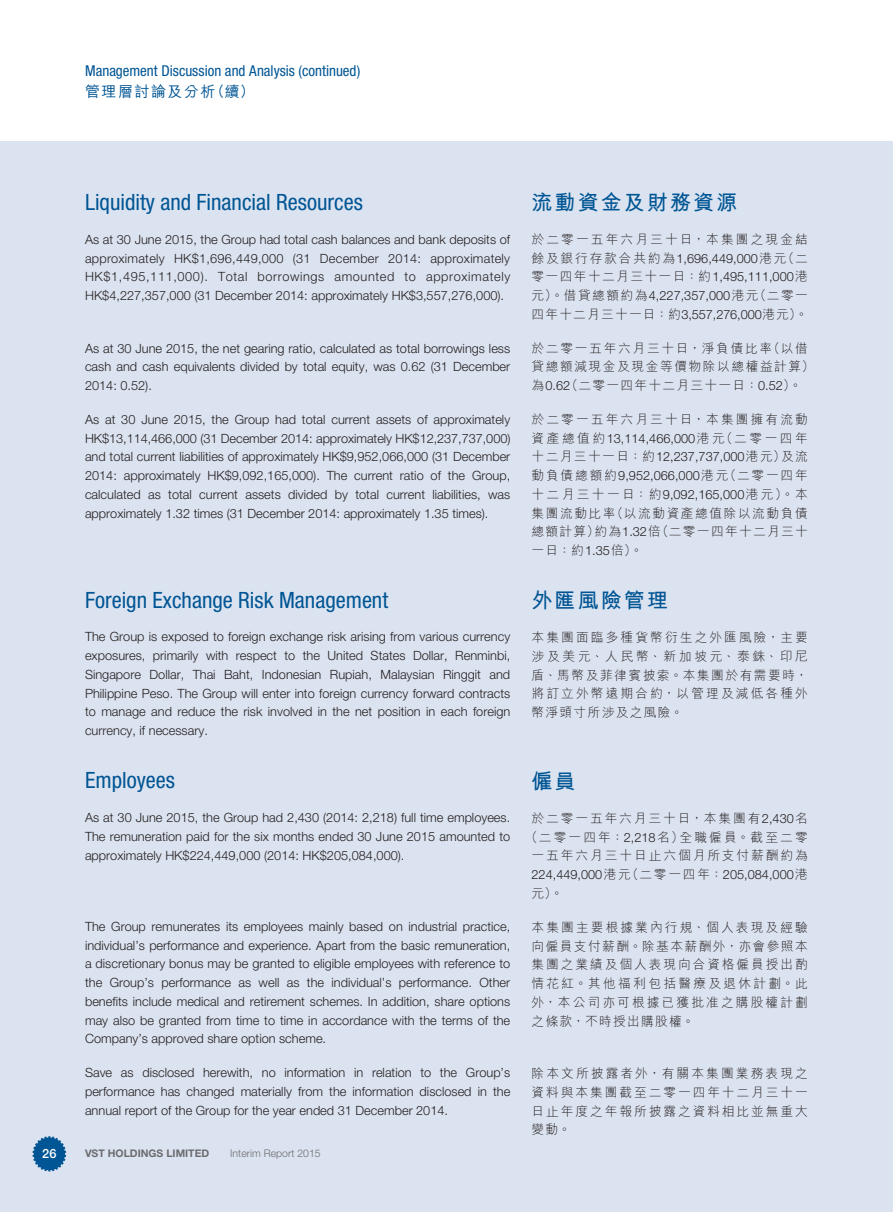
<style>
.page{position:relative;width:893px;height:1212px;background:#dce3f0}
.page>*{position:absolute;margin:0;border:0;box-sizing:border-box;transform-origin:0 0}
.t1{font:condensed 22.5px "Helvetica Neue LT Std";color:#005594}
.t2{font:700 21px "M Hei HK";letter-spacing:.1em;color:#005594}
.t3{font:condensed 15px "Helvetica Neue LT Std";color:#005594}
.t4{font:500 15px "M Hei HK";letter-spacing:.1em;color:#005594}
.t5{font:300 12.75px/18.8px "Helvetica Neue LT Std";color:#231f20;text-align:justify}
.t6{font:300 12.75px/18.8px "M Hei HK";letter-spacing:.145em;color:#231f20;text-align:justify}
.t7{font:300 12.75px/18.8px "M Hei HK";letter-spacing:.12em;color:#231f20}
.t8{font:300 12.75px "M Hei HK";letter-spacing:.165em;color:#231f20}
.t9{font:500 12.75px "Helvetica Neue LT Std";color:#fff}
.t10{font:700 10.5px "Helvetica Neue LT Std";color:#6c6d70}
.t11{font:300 10.5px "Helvetica Neue LT Std";color:#6c6d70}
.s1{font-family:"Helvetica Neue LT Std"}
.s2{font-family:"M Hei HK"}
</style>
<div class="page">
<div style="left:0;top:0;width:893px;height:140px;background:#fff"></div>
<svg style="left:33px;top:1136px;width:33px;height:35px"></svg>
<p class="t3" style="left:85px;top:62px;width:277px">Management Discussion and Analysis (continued)</p>
<p class="t4" style="left:85px;top:80px;width:171px">管理層討論及分析（續）</p>
<h1 class="t1" style="left:85px;top:189px;width:279px">Liquidity and Financial Resources</h1>
<p class="t5" style="left:85px;top:230px;width:427px">As at 30 June 2015, the Group had total cash balances and bank deposits of approximately HK$1,696,449,000 (31 December 2014: approximately HK$1,495,111,000). Total borrowings amounted to approximately HK$4,227,357,000 (31 December 2014: approximately HK$3,557,276,000).</p>
<p class="t5" style="left:85px;top:338px;width:427px">As at 30 June 2015, the net gearing ratio, calculated as total borrowings less cash and cash equivalents divided by total equity, was 0.62 (31 December 2014: 0.52).</p>
<p class="t5" style="left:85px;top:410px;width:427px">As at 30 June 2015, the Group had total current assets of approximately HK$13,114,466,000 (31 December 2014: approximately HK$12,237,737,000) and total current liabilities of approximately HK$9,952,066,000 (31 December 2014: approximately HK$9,092,165,000). The current ratio of the Group, calculated as total current assets divided by total current liabilities, was approximately 1.32 times (31 December 2014: approximately 1.35 times).</p>
<h1 class="t1" style="left:85px;top:587px;width:305px">Foreign Exchange Risk Management</h1>
<p class="t5" style="left:85px;top:627px;width:427px">The Group is exposed to foreign exchange risk arising from various currency exposures, primarily with respect to the United States Dollar, Renminbi, Singapore Dollar, Thai Baht, Indonesian Rupiah, Malaysian Ringgit and Philippine Peso. The Group will enter into foreign currency forward contracts to manage and reduce the risk involved in the net position in each foreign currency, if necessary.</p>
<h1 class="t1" style="left:85px;top:767px;width:91px">Employees</h1>
<p class="t5" style="left:85px;top:808px;width:427px">As at 30 June 2015, the Group had 2,430 (2014: 2,218) full time employees.<br>The remuneration paid for the six months ended 30 June 2015 amounted to approximately HK$224,449,000 (2014: HK$205,084,000).</p>
<p class="t5" style="left:85px;top:917px;width:427px">The Group remunerates its employees mainly based on industrial practice, individual’s performance and experience. Apart from the basic remuneration, a discretionary bonus may be granted to eligible employees with reference to the Group’s performance as well as the individual’s performance. Other benefits include medical and retirement schemes. In addition, share options may also be granted from time to time in accordance with the terms of the Company’s approved share option scheme.</p>
<p class="t5" style="left:85px;top:1063px;width:427px">Save as disclosed herewith, no information in relation to the Group’s performance has changed materially from the information disclosed in the annual report of the Group for the year ended 31 December 2014.</p>
<p class="t9" style="left:42px;top:1146px;width:16px">26</p>
<p class="t10" style="left:85px;top:1146px;width:126px">VST HOLDINGS LIMITED</p>
<p class="t11" style="left:230px;top:1146px;width:92px">Interim Report 2015</p>
<h2 class="t2" style="left:531px;top:187px;width:207px">流動資金及財務資源</h2>
<p class="t6" style="left:531px;top:230px;width:278px">於二零一五年六月三十日，本集團之現金結餘及銀行存款合共約為<span class="s1">1,696,449,000</span>港元（二零一四年十二月三十一日：約<span class="s1">1,495,111,000</span>港元）。借貸總額約為<span class="s1">4,227,357,000</span>港元（二零一四年十二月三十一日：約<span class="s1">3,557,276,000</span>港元）。</p>
<p class="t7" style="left:531px;top:338px;width:284px">於二零一五年六月三十日，淨負債比率（以借貸總額減現金及現金等價物除以總權益計算）為<span class="s1">0.62</span>（二零一四年十二月三十一日：<span class="s1">0.52</span>）。</p>
<p class="t8" style="left:531px;top:413px;width:278px">於二零一五年六月三十日，本集團擁有流動</p>
<p class="t5" style="left:531px;top:428px;width:278px"><span class="s2">資產總值約</span>13,114,466,000<span class="s2">港元（二零一四年</span></p>
<p class="t6" style="left:531px;top:447px;width:278px">十二月三十一日：約<span class="s1">12,237,737,000</span>港元）及流動負債總額約<span class="s1">9,952,066,000</span>港元（二零一四年十二月三十一日：約<span class="s1">9,092,165,000</span>港元）。本集團流動比率（以流動資產總值除以流動負債總額計算）約為<span class="s1">1.32</span>倍（二零一四年十二月三十一日：約<span class="s1">1.35</span>倍）。</p>
<h2 class="t2" style="left:531px;top:585px;width:138px">外匯風險管理</h2>
<p class="t6" style="left:531px;top:628px;width:278px">本集團面臨多種貨幣衍生之外匯風險，主要涉及美元、人民幣、新加坡元、泰銖、印尼盾、馬幣及菲律賓披索。本集團於有需要時，將訂立外幣遠期合約，以管理及減低各種外幣淨頭寸所涉及之風險。</p>
<h2 class="t2" style="left:531px;top:766px;width:46px">僱員</h2>
<p class="t6" style="left:525px;top:809px;width:284px;text-align:center">於二零一五年六月三十日，本集團有<span class="s1">2,430</span>名（二零一四年：<span class="s1">2,218</span>名）全職僱員。截至二零一五年六月三十日止六個月所支付薪酬約為</p>
<p class="t5" style="left:531px;top:865px;width:278px">224,449,000<span class="s2">港元（二零一四年：</span>205,084,000<span class="s2">港</span></p>
<p class="t6" style="left:531px;top:884px;width:33px">元）。</p>
<p class="t6" style="left:531px;top:917px;width:278px">本集團主要根據業內行規、個人表現及經驗向僱員支付薪酬。除基本薪酬外，亦會參照本集團之業績及個人表現向合資格僱員授出酌情花紅。其他福利包括醫療及退休計劃。此外，本公司亦可根據已獲批准之購股權計劃之條款，不時授出購股權。</p>
<p class="t6" style="left:531px;top:1064px;width:278px">除本文所披露者外，有關本集團業務表現之資料與本集團截至二零一四年十二月三十一日止年度之年報所披露之資料相比並無重大變動。</p>
</div>
